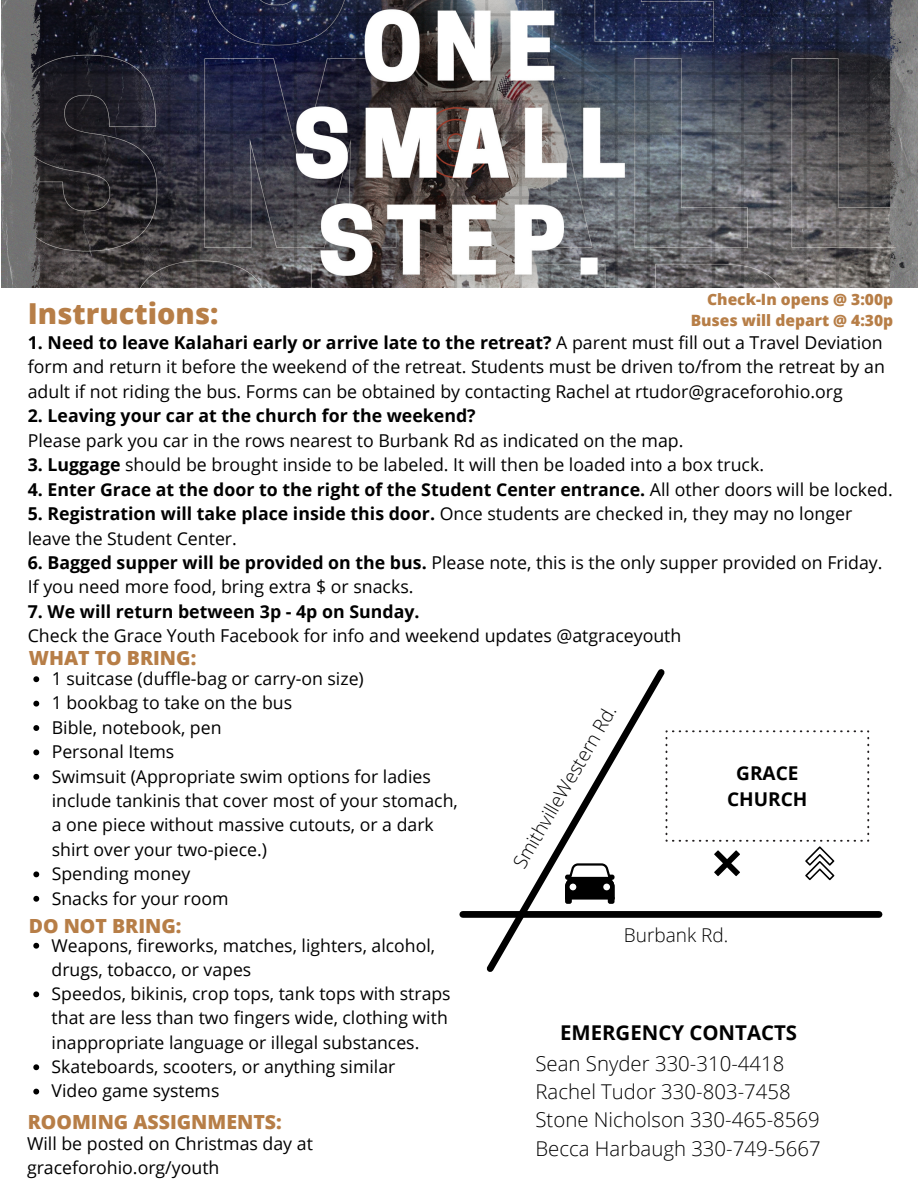
<style>
.page{position:relative;width:918px;height:1188px;background:#fff}
.page>*{position:absolute;margin:0;border:0;box-sizing:border-box;transform-origin:0 0}
.t1{font:800 28.95px "Open Sans";color:#b77e47}
.t2{font:300 20.4px "Open Sans";color:#000}
.t3{font:700 20.4px "Open Sans";color:#000}
.t4{font:800 19.5px "Open Sans";color:#b77e47}
.t5{font:300 19.05px "Open Sans";color:#000}
.t6{font:700 19.05px "Open Sans";color:#000}
.t7{font:17.7px/24.5px "Open Sans";color:#000}
.t8{font:700 17.7px "Open Sans";color:#000}
.t9{font:800 15.6px "Open Sans";color:#b77e47}
.s1{font-weight:700}
.s2{font-weight:400}
</style>
<div class="page">
<svg style="left:486px;top:669px;width:180px;height:303px"></svg>
<div style="left:463px;top:911px;width:416px;height:7px;background:#000"></div>
<svg style="left:565px;top:863px;width:50px;height:41px"></svg>
<svg style="left:666px;top:730px;width:203px;height:150px"></svg>
<svg style="left:33px;top:676px;width:6px;height:6px"></svg>
<svg style="left:33px;top:701px;width:6px;height:6px"></svg>
<svg style="left:33px;top:725px;width:6px;height:6px"></svg>
<svg style="left:33px;top:749px;width:6px;height:6px"></svg>
<svg style="left:33px;top:774px;width:6px;height:6px"></svg>
<svg style="left:33px;top:871px;width:6px;height:6px"></svg>
<svg style="left:33px;top:896px;width:6px;height:6px"></svg>
<svg style="left:33px;top:943px;width:6px;height:6px"></svg>
<svg style="left:33px;top:991px;width:6px;height:6px"></svg>
<svg style="left:33px;top:1064px;width:6px;height:6px"></svg>
<svg style="left:33px;top:1089px;width:6px;height:5px"></svg>
<img style="left:2px;top:0;width:916px;height:288px">
<p class="t1" style="left:28px;top:293px;width:192px">Instructions:</p>
<p class="t9" style="left:707px;top:288px;width:188px">Check-In opens @ 3:00p</p>
<p class="t9" style="left:691px;top:310px;width:204px">Buses will depart @ 4:30p</p>
<p class="t7" style="left:28px;top:330px;width:859px;text-align:justify"><span class="s1">1. Need to leave Kalahari early or arrive late to the retreat?</span> A parent must fill out a Travel Deviation form and return it before the weekend of the retreat. Students must be driven to/from the retreat by an adult if not riding the bus. Forms can be obtained by contacting Rachel at rtudor@graceforohio.org</p>
<p class="t8" style="left:28px;top:403px;width:449px">2. Leaving your car at the church for the weekend?</p>
<p class="t7" style="left:28px;top:428px;width:657px">Please park you car in the rows nearest to Burbank Rd as indicated on the map.</p>
<p class="t7" style="left:28px;top:452px;width:738px"><span class="s1">3. Luggage</span> should be brought inside to be labeled. It will then be loaded into a box truck.</p>
<p class="t8" style="left:28px;top:477px;width:866px">4. Enter Grace at the door to the right of the Student Center entrance. <span class="s2">All other doors will be locked.</span></p>
<p class="t7" style="left:28px;top:501px;width:826px"><span class="s1">5. Registration will take place inside this door.</span> Once students are checked in, they may no longer leave the Student Center.</p>
<p class="t7" style="left:28px;top:550px;width:856px"><span class="s1">6. Bagged supper will be provided on the bus.</span> Please note, this is the only supper provided on Friday.<br>If you need more food, bring extra $ or snacks.</p>
<p class="t8" style="left:28px;top:599px;width:393px">7. We will return between 3p - 4p on Sunday.</p>
<p class="t7" style="left:28px;top:623px;width:655px">Check the Grace Youth Facebook for info and weekend updates @atgraceyouth</p>
<p class="t4" style="left:29px;top:644px;width:169px">WHAT TO BRING:</p>
<p class="t7" style="left:52px;top:666px;width:314px">1 suitcase (duffle-bag or carry-on size)</p>
<p class="t7" style="left:52px;top:690px;width:242px">1 bookbag to take on the bus</p>
<p class="t7" style="left:52px;top:715px;width:171px">Bible, notebook, pen</p>
<p class="t7" style="left:52px;top:739px;width:124px">Personal Items</p>
<p class="t7" style="left:52px;top:764px;width:408px">Swimsuit (Appropriate swim options for ladies include tankinis that cover most of your stomach, a one piece without massive cutouts, or a dark shirt over your two-piece.)</p>
<p class="t7" style="left:52px;top:861px;width:140px">Spending money</p>
<p class="t7" style="left:52px;top:886px;width:178px">Snacks for your room</p>
<p class="t7" style="left:52px;top:933px;width:385px">Weapons, fireworks, matches, lighters, alcohol, drugs, tobacco, or vapes</p>
<p class="t7" style="left:52px;top:981px;width:401px">Speedos, bikinis, crop tops, tank tops with straps that are less than two fingers wide, clothing with inappropriate language or illegal substances.</p>
<p class="t7" style="left:52px;top:1054px;width:345px">Skateboards, scooters, or anything similar</p>
<p class="t7" style="left:52px;top:1078px;width:169px">Video game systems</p>
<p class="t4" style="left:28px;top:1108px;width:255px">ROOMING ASSIGNMENTS:</p>
<p class="t7" style="left:27px;top:1155px;width:194px">graceforohio.org/youth</p>
<p class="t4" style="left:29px;top:912px;width:154px">DO NOT BRING:</p>
<p class="t7" style="left:27px;top:1131px;width:287px">Will be posted on Christmas day at</p>
<p class="t5" style="left:507px;top:860px;width:186px;rotate:-60deg">SmithvilleWestern Rd.</p>
<p class="t6" style="left:736px;top:760px;width:64px">GRACE</p>
<p class="t6" style="left:727px;top:786px;width:82px">CHURCH</p>
<p class="t5" style="left:624px;top:922px;width:106px">Burbank Rd.</p>
<p class="t3" style="left:560px;top:1018px;width:238px">EMERGENCY CONTACTS</p>
<p class="t2" style="left:536px;top:1049px;width:250px">Sean Snyder 330-310-4418</p>
<p class="t2" style="left:536px;top:1077px;width:257px">Rachel Tudor 330-803-7458</p>
<p class="t2" style="left:536px;top:1106px;width:286px">Stone Nicholson 330-465-8569</p>
<p class="t2" style="left:536px;top:1134px;width:287px">Becca Harbaugh 330-749-5667</p>
</div>
